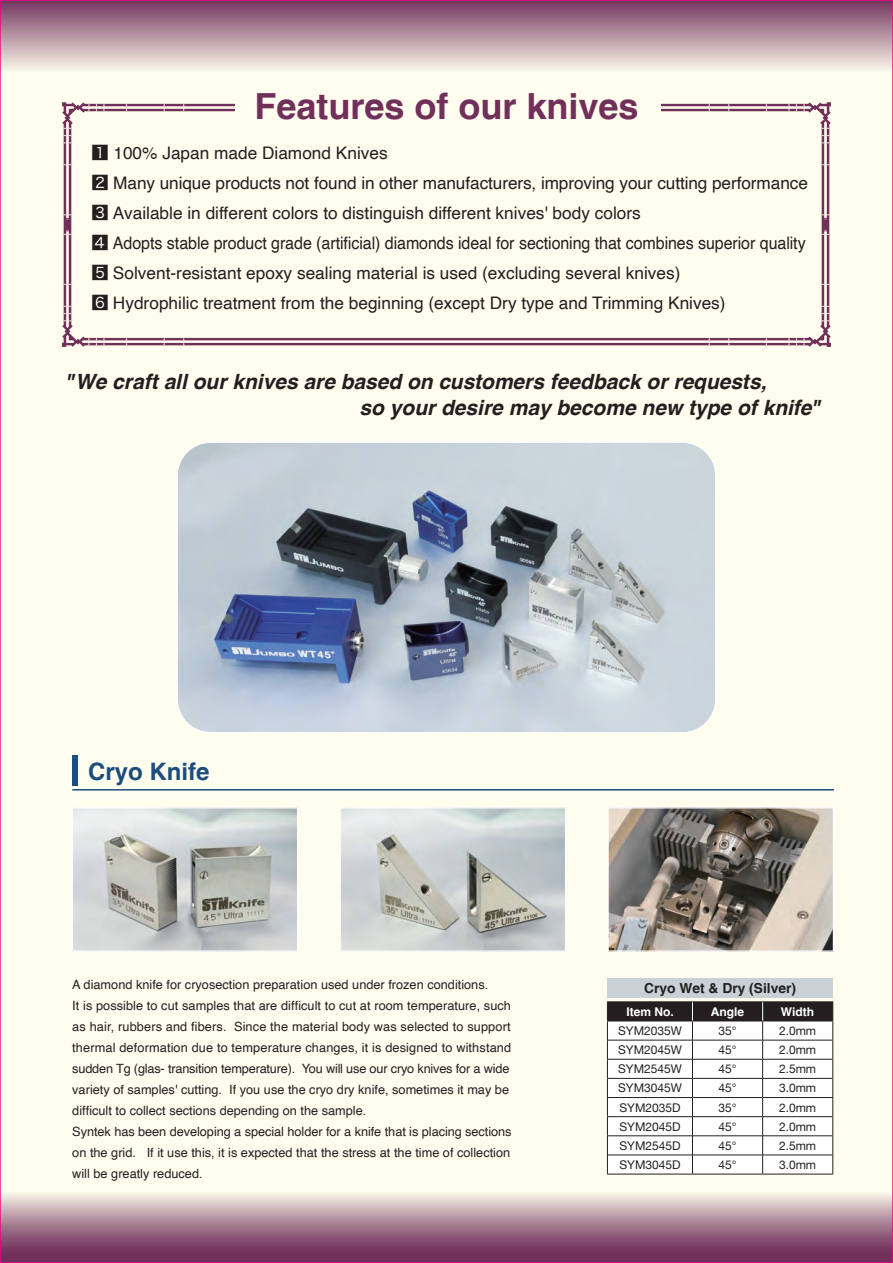
<style>
.page{position:relative;width:893px;height:1263px;background:#fffdee}
.page>*{position:absolute;margin:0;border:0;box-sizing:border-box;transform-origin:0 0}
.t1{font:700 36px "Helvetica";color:#71305a}
.t2{font:700 24px "Helvetica";color:#1b4d7d}
.t3{font:italic 700 21px/26px "Helvetica";color:#231f20}
.t4{font:17.25px/30px "Helvetica";color:#231f20}
.t5{font:700 13.8px "Helvetica";color:#231f20}
.t6{font:12.75px/21px "Helvetica";color:#231f20}
.t7{font:12px "Helvetica Neue";color:#231f20}
.t8{font:700 12px "Helvetica";color:#fff}
.s1{font-family:"Hira Kaku Pro N W4"}
.s2{font-family:"Koz Min Pr 6 N";font-weight:400;font-style:normal}
</style>
<div class="page">
<div style="left:0;top:0;width:893px;height:72px;background:linear-gradient(to bottom,#74345d,#f9f5e8)"></div>
<svg style="left:2px;top:1194px;width:889px;height:67px;background:#a57c90"></svg>
<img style="left:179px;top:444px;width:535px;height:289px">
<div style="left:176px;top:441px;width:541px;height:292px;border:2px solid #fff;border-radius:34px"></div>
<img style="left:74px;top:809px;width:222px;height:141px">
<div style="left:72px;top:807px;width:226px;height:145px;border:1px solid #fff"></div>
<img style="left:342px;top:809px;width:222px;height:141px">
<div style="left:340px;top:807px;width:226px;height:145px;border:1px solid #fff"></div>
<img style="left:609px;top:809px;width:223px;height:141px">
<div style="left:607px;top:807px;width:227px;height:145px;border:1px solid #fff"></div>
<svg style="left:62px;top:102px;width:769px;height:245px"></svg>
<hr style="left:72px;top:789px;width:762px;height:1px;background:#1b4d7d">
<div style="left:72px;top:755px;width:6px;height:30px;background:#1b4d7d"></div>
<div style="left:235px;top:84px;width:426px;height:49px;background:#fffdee"></div>
<div style="left:607px;top:978px;width:226px;height:19px;background:#c9d1d7"></div>
<hr style="left:763px;top:1174px;width:70px;height:1px;background:#231f20">
<hr style="left:607px;top:1174px;width:85px;height:1px;background:#231f20">
<hr style="left:692px;top:1174px;width:71px;height:1px;background:#231f20">
<hr style="left:607px;top:1001px;width:85px;height:1px;background:#231f20">
<hr style="left:692px;top:1001px;width:71px;height:1px;background:#231f20">
<hr style="left:763px;top:1001px;width:70px;height:1px;background:#231f20">
<svg style="left:607px;top:1002px;width:226px;height:172px;background:#d9d9d9"></svg>
<h1 class="t1" style="left:254px;top:84px;width:386px">Features of our knives</h1>
<p class="t4" style="left:91px;top:139px;width:718px"><span class="s1">1</span> 100% Japan made Diamond Knives<br><span class="s1">2</span> Many unique products not found in other manufacturers, improving your cutting performance <span class="s1">3</span> Available in different colors to distinguish different knives' body colors<br><span class="s1">4</span> Adopts stable product grade (artificial) diamonds ideal for sectioning that combines superior quality <span class="s1">5</span> Solvent-resistant epoxy sealing material is used (excluding several knives)<br><span class="s1">6</span> Hydrophilic treatment from the beginning (except Dry type and Trimming Knives)</p>
<h3 class="t3" style="left:66px;top:369px;width:757px">"We craft all our knives are based on customers feedback or requests,<br><span class="s2">　　　　　　　　　　　　　　</span>so your desire may become new type of knife"</h3>
<h2 class="t2" style="left:88px;top:757px;width:123px">Cryo Knife</h2>
<p class="t6" style="left:72px;top:974px;width:441px">A diamond knife for cryosection preparation used under frozen conditions.<br>It is possible to cut samples that are difficult to cut at room temperature, such as hair, rubbers and fibers. Since the material body was selected to support thermal deformation due to temperature changes, it is designed to withstand sudden Tg (glas- transition temperature). You will use our cryo knives for a wide variety of samples' cutting. If you use the cryo dry knife, sometimes it may be difficult to collect sections depending on the sample.<br>Syntek has been developing a special holder for a knife that is placing sections on the grid. If it use this, it is expected that the stress at the time of collection will be greatly reduced.</p>
<p class="t5" style="left:644px;top:979px;width:154px">Cryo Wet &amp; Dry (Silver)</p>
<p class="t8" style="left:626px;top:1004px;width:49px">Item No.</p>
<p class="t8" style="left:711px;top:1004px;width:35px">Angle</p>
<p class="t8" style="left:781px;top:1004px;width:35px">Width</p>
<p class="t7" style="left:618px;top:1022px;width:65px">SYM2035W</p>
<p class="t7" style="left:718px;top:1022px;width:20px">35°</p>
<p class="t7" style="left:779px;top:1022px;width:39px">2.0mm</p>
<p class="t7" style="left:618px;top:1041px;width:65px">SYM2045W</p>
<p class="t7" style="left:718px;top:1041px;width:20px">45°</p>
<p class="t7" style="left:779px;top:1041px;width:39px">2.0mm</p>
<p class="t7" style="left:618px;top:1060px;width:65px">SYM2545W</p>
<p class="t7" style="left:718px;top:1060px;width:20px">45°</p>
<p class="t7" style="left:779px;top:1060px;width:39px">2.5mm</p>
<p class="t7" style="left:618px;top:1079px;width:65px">SYM3045W</p>
<p class="t7" style="left:718px;top:1079px;width:20px">45°</p>
<p class="t7" style="left:779px;top:1079px;width:39px">3.0mm</p>
<p class="t7" style="left:619px;top:1098px;width:63px">SYM2035D</p>
<p class="t7" style="left:718px;top:1098px;width:20px">35°</p>
<p class="t7" style="left:779px;top:1098px;width:39px">2.0mm</p>
<p class="t7" style="left:619px;top:1117px;width:63px">SYM2045D</p>
<p class="t7" style="left:718px;top:1117px;width:20px">45°</p>
<p class="t7" style="left:779px;top:1117px;width:39px">2.0mm</p>
<p class="t7" style="left:619px;top:1137px;width:63px">SYM2545D</p>
<p class="t7" style="left:718px;top:1137px;width:20px">45°</p>
<p class="t7" style="left:779px;top:1137px;width:39px">2.5mm</p>
<p class="t7" style="left:619px;top:1156px;width:63px">SYM3045D</p>
<p class="t7" style="left:718px;top:1156px;width:20px">45°</p>
<p class="t7" style="left:779px;top:1156px;width:39px">3.0mm</p>
</div>
